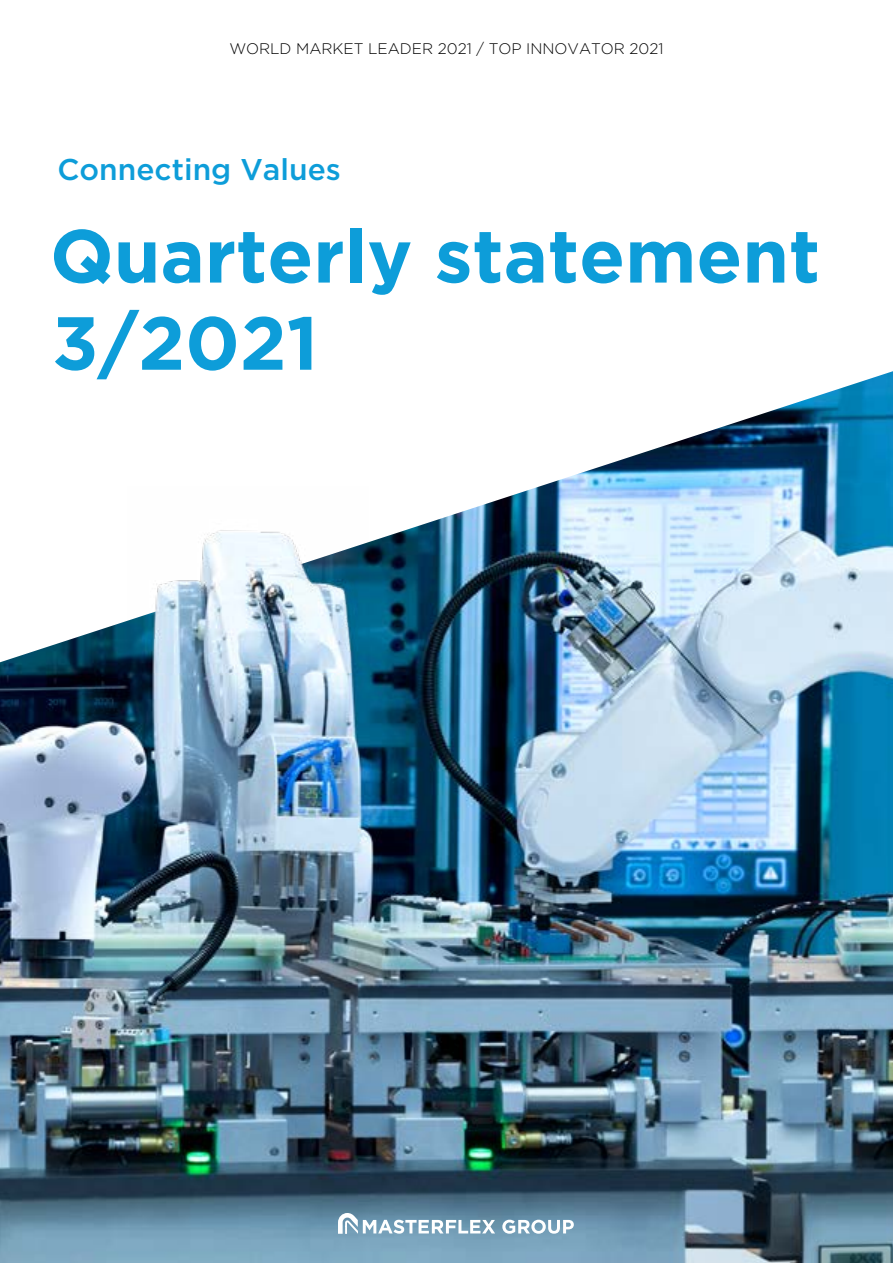
<style>
.page{position:relative;width:893px;height:1263px;background:#fff}
.page>*{position:absolute;margin:0;border:0;box-sizing:border-box;transform-origin:0 0}
.t1{font:700 75px/87.2px "Gotham";color:#0d9dd9}
.t2{font:500 30px "Gotham";color:#0d9dd9}
.t3{font:300 15.3px "Gotham";color:#000}
</style>
<div class="page">
<img style="left:0;top:371px;width:893px;height:892px">
<img style="left:128px;top:486px;width:240px;height:187px">
<svg style="left:338px;top:1213px;width:236px;height:21px"></svg>
<p class="t3" style="left:229px;top:39px;width:436px">WORLD MARKET LEADER 2021 / TOP INNOVATOR 2021</p>
<h2 class="t2" style="left:57px;top:150px;width:285px">Connecting Values</h2>
<h1 class="t1" style="left:50px;top:212px;width:772px">Quarterly statement<br>3/2021</h1>
</div>
